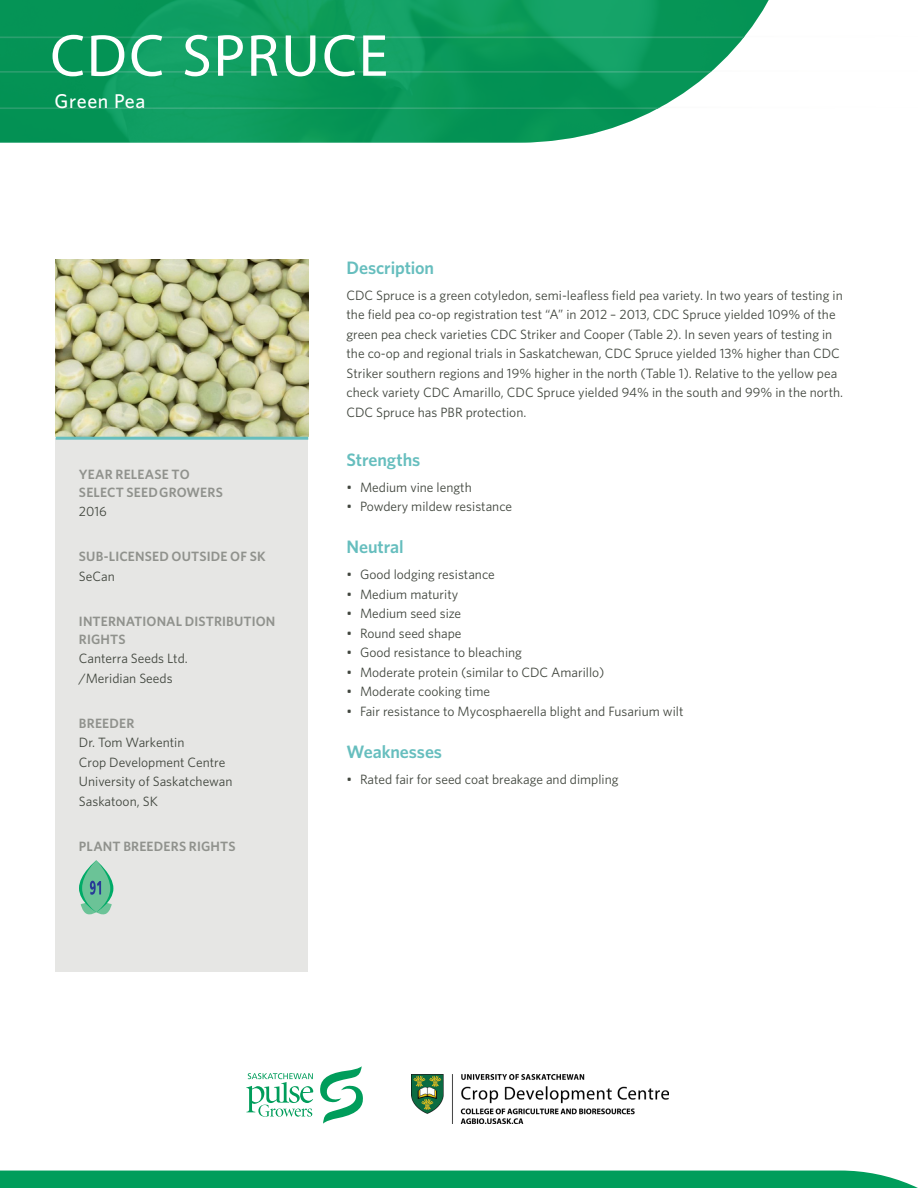
<style>
.page{position:relative;width:918px;height:1188px;background:#fff}
.page>*{position:absolute;margin:0;border:0;box-sizing:border-box;transform-origin:0 0}
.t1{font:59.85px "Myriad Pro";letter-spacing:.03em;color:#fff}
.t2{font:500 19.95px "Whitney";letter-spacing:.03em;color:#fff}
.t3{font:600 18px "Whitney";letter-spacing:-.005em;color:#66bebe}
.t4{font:13.5px/19.5px "Whitney";color:#41463e}
.t5{font:600 13.5px/18px "Whitney";letter-spacing:.01em;color:#90928d}
</style>
<div class="page">
<img style="left:55px;top:259px;width:253px;height:178px">
<hr style="left:0;top:36px;width:918px;height:1px;background:#d6d6d4">
<hr style="left:0;top:107px;width:918px;height:1px;background:#d6d6d4">
<hr style="left:0;top:70px;width:918px;height:2px;background:#d6d6d4">
<img style="left:0;top:0;width:770px;height:143px">
<svg style="left:320px;top:1066px;width:43px;height:58px"></svg>
<svg style="left:246px;top:1073px;width:67px;height:44px"></svg>
<div style="left:0;top:1171px;width:918px;height:17px;background:#009d5b"></div>
<img style="left:412px;top:1075px;width:256px;height:49px">
<div style="left:55px;top:438px;width:253px;height:533px;background:#e6e6e4"></div>
<hr style="left:56px;top:437px;width:252px;height:3px;background:#66bebe">
<svg style="left:79px;top:860px;width:34px;height:54px"></svg>
<h1 class="t1" style="left:50px;top:19px;width:339px">CDC SPRUCE</h1>
<h2 class="t2" style="left:55px;top:88px;width:92px">Green Pea</h2>
<p class="t5" style="left:79px;top:465px;width:145px">YEAR RELEASE TO<br>SELECT SEED GROWERS</p>
<p class="t4" style="left:79px;top:501px;width:29px">2016</p>
<p class="t5" style="left:79px;top:547px;width:188px">SUB-LICENSED OUTSIDE OF SK</p>
<p class="t4" style="left:79px;top:566px;width:37px">SeCan</p>
<p class="t5" style="left:79px;top:612px;width:198px">INTERNATIONAL DISTRIBUTION<br>RIGHTS</p>
<p class="t4" style="left:79px;top:648px;width:110px">Canterra Seeds Ltd. /Meridian Seeds</p>
<p class="t5" style="left:79px;top:714px;width:57px">BREEDER</p>
<p class="t4" style="left:79px;top:732px;width:155px">Dr. Tom Warkentin<br>Crop Development Centre<br>University of Saskatchewan<br>Saskatoon, SK</p>
<p class="t5" style="left:79px;top:837px;width:158px">PLANT BREEDERS RIGHTS</p>
<h3 class="t3" style="left:346px;top:255px;width:89px">Description</h3>
<p class="t4" style="left:346px;top:285px;width:498px">CDC Spruce is a green cotyledon, semi-leafless field pea variety. In two years of testing in the field pea co-op registration test “A” in 2012 – 2013, CDC Spruce yielded 109% of the green pea check varieties CDC Striker and Cooper (Table 2). In seven years of testing in the co-op and regional trials in Saskatchewan, CDC Spruce yielded 13% higher than CDC Striker southern regions and 19% higher in the north (Table 1). Relative to the yellow pea check variety CDC Amarillo, CDC Spruce yielded 94% in the south and 99% in the north.<br>CDC Spruce has PBR protection.</p>
<h3 class="t3" style="left:346px;top:447px;width:75px">Strengths</h3>
<p class="t4" style="left:346px;top:477px;width:127px">• Medium vine length</p>
<p class="t4" style="left:346px;top:497px;width:167px">• Powdery mildew resistance</p>
<h3 class="t3" style="left:346px;top:535px;width:59px">Neutral</h3>
<p class="t4" style="left:346px;top:565px;width:150px">• Good lodging resistance</p>
<p class="t4" style="left:346px;top:584px;width:113px">• Medium maturity</p>
<p class="t4" style="left:346px;top:604px;width:116px">• Medium seed size</p>
<p class="t4" style="left:346px;top:623px;width:117px">• Round seed shape</p>
<p class="t4" style="left:346px;top:643px;width:177px">• Good resistance to bleaching</p>
<p class="t4" style="left:346px;top:662px;width:259px">• Moderate protein (similar to CDC Amarillo)</p>
<p class="t4" style="left:346px;top:682px;width:145px">• Moderate cooking time</p>
<p class="t4" style="left:346px;top:701px;width:339px">• Fair resistance to Mycosphaerella blight and Fusarium wilt</p>
<h3 class="t3" style="left:346px;top:740px;width:97px">Weaknesses</h3>
<p class="t4" style="left:346px;top:769px;width:274px">• Rated fair for seed coat breakage and dimpling</p>
</div>
